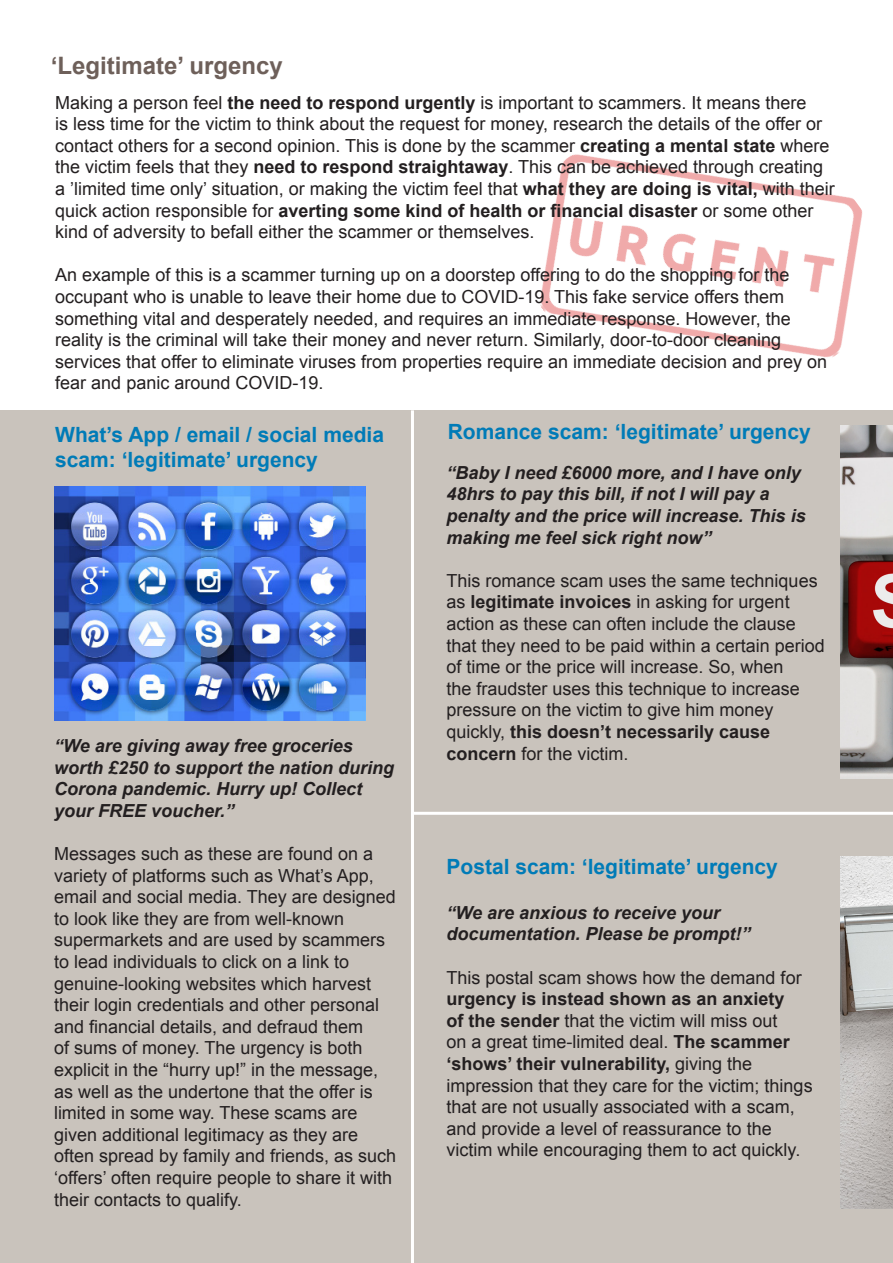
<style>
.page{position:relative;width:893px;height:1263px;background:#fff}
.page>*{position:absolute;margin:0;border:0;box-sizing:border-box;transform-origin:0 0}
.Sub_heading{font:700 24px "Arial";color:#6e605a}
.t1{font:700 21px/25.2px "Arial";color:#007bb7}
.t2{font:18px/21.6px "Arial";color:#231f20}
.t3{font:italic 700 18px/21.6px "Arial";color:#231f20}
.s1{font-weight:700}
</style>
<div class="page">
<div style="left:0;top:410px;width:893px;height:853px;background:#c9c3bc"></div>
<img style="left:840px;top:856px;width:53px;height:353px">
<img style="left:540px;top:154px;width:323px;height:203px">
<img style="left:840px;top:425px;width:53px;height:353px">
<hr style="left:411px;top:410px;width:3px;height:853px;background:#fff">
<img style="left:54px;top:486px;width:311px;height:234px">
<hr style="left:411px;top:812px;width:482px;height:3px;background:#fff">
<p class="Sub_heading" style="left:51px;top:49px;width:234px">‘Legitimate’ urgency</p>
<p class="t2" style="left:55px;top:92px;width:781px">Making a person feel <span class="s1">the need to respond urgently</span> is important to scammers. It means there<br>is less time for the victim to think about the request for money, research the details of the offer or contact others for a second opinion. This is done by the scammer <span class="s1">creating a mental state</span> where the victim feels that they <span class="s1">need to respond straightaway</span>. This can be achieved through creating a ’limited time only’ situation, or making the victim feel that <span class="s1">what they are doing is vital,</span> with their quick action responsible for <span class="s1">averting some kind of health or financial disaster</span> or some other kind of adversity to befall either the scammer or themselves.</p>
<p class="t2" style="left:55px;top:264px;width:773px">An example of this is a scammer turning up on a doorstep offering to do the shopping for the occupant who is unable to leave their home due to COVID-19. This fake service offers them something vital and desperately needed, and requires an immediate response. However, the reality is the criminal will take their money and never return. Similarly, door-to-door cleaning services that offer to eliminate viruses from properties require an immediate decision and prey on fear and panic around COVID-19.</p>
<p class="t1" style="left:55px;top:423px;width:330px">What’s App / email / social media scam: ‘legitimate’ urgency</p>
<p class="t3" style="left:54px;top:735px;width:342px">“We are giving away free groceries worth £250 to support the nation during<br>Corona pandemic. Hurry up! Collect your FREE voucher.”</p>
<p class="t2" style="left:54px;top:843px;width:344px">Messages such as these are found on a variety of platforms such as What’s App, email and social media. They are designed to look like they are from well-known supermarkets and are used by scammers to lead individuals to click on a link to genuine-looking websites which harvest their login credentials and other personal and financial details, and defraud them<br>of sums of money. The urgency is both explicit in the “hurry up!” in the message, as well as the undertone that the offer is limited in some way. These scams are given additional legitimacy as they are often spread by family and friends, as such ‘offers’ often require people to share it with their contacts to qualify.</p>
<p class="t1" style="left:448px;top:420px;width:364px">Romance scam: ‘legitimate’ urgency</p>
<p class="t3" style="left:446px;top:462px;width:361px">“Baby I need £6000 more, and I have only 48hrs to pay this bill, if not I will pay a penalty and the price will increase. This is making me feel sick right now”</p>
<p class="t2" style="left:446px;top:570px;width:380px">This romance scam uses the same techniques as <span class="s1">legitimate invoices</span> in asking for urgent action as these can often include the clause that they need to be paid within a certain period of time or the price will increase. So, when<br>the fraudster uses this technique to increase pressure on the victim to give him money quickly, <span class="s1">this doesn’t necessarily cause concern</span> for the victim.</p>
<p class="t1" style="left:446px;top:855px;width:333px">Postal scam: ‘legitimate’ urgency</p>
<p class="t3" style="left:446px;top:902px;width:306px">“We are anxious to receive your documentation. Please be prompt!”</p>
<p class="t2" style="left:446px;top:967px;width:368px">This postal scam shows how the demand for <span class="s1">urgency is instead shown as an anxiety<br>of the sender</span> that the victim will miss out<br>on a great time-limited deal. <span class="s1">The scammer ‘shows’ their vulnerability,</span> giving the impression that they care for the victim; things that are not usually associated with a scam, and provide a level of reassurance to the victim while encouraging them to act quickly.</p>
</div>
